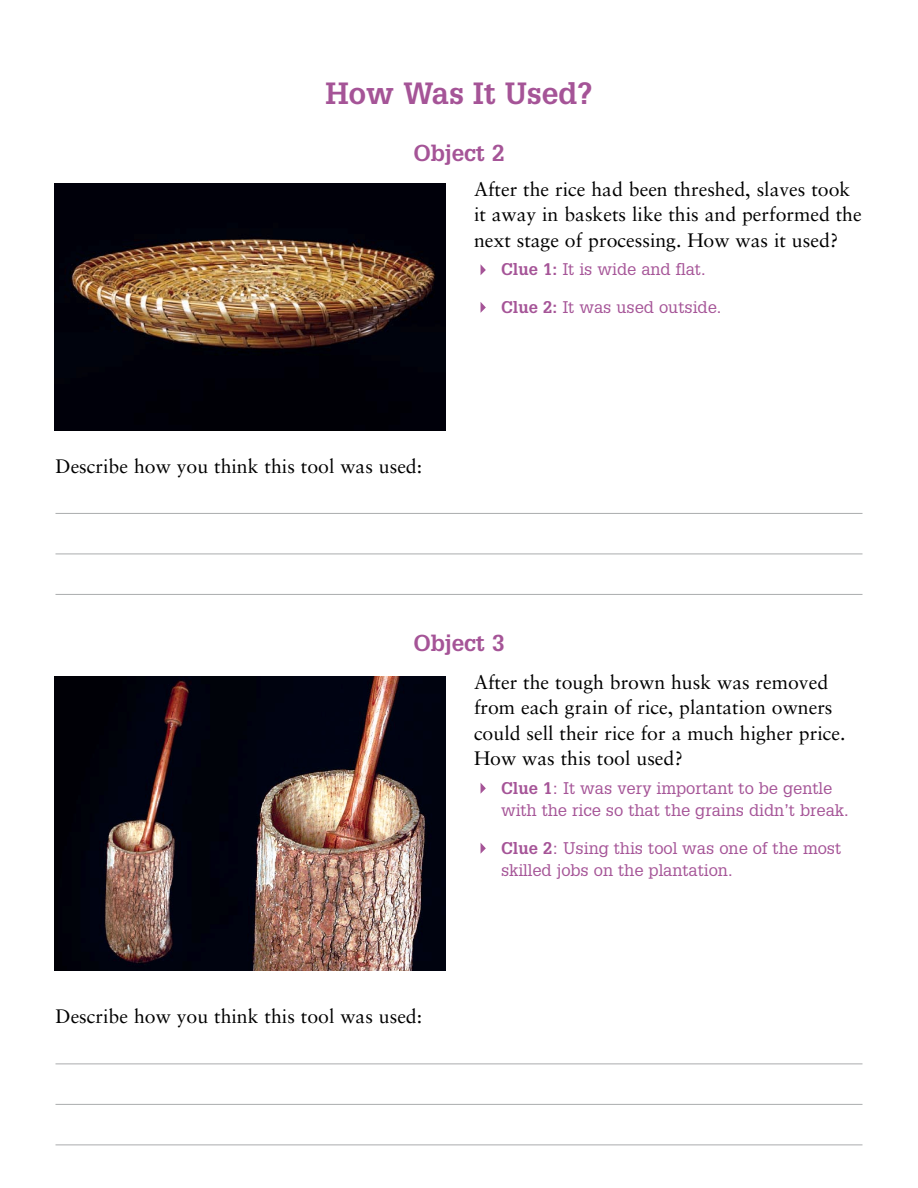
<style>
.page{position:relative;width:918px;height:1188px;background:#fff}
.page>*{position:absolute;margin:0;border:0;box-sizing:border-box;transform-origin:0 0}
.t1{font:700 30px "Glypha";color:#a55497}
.t2{font:700 22.5px "Glypha";color:#a55497}
.t3{font:19.5px/25.5px "Sabon";color:#000}
.t4{font:16.5px/22.5px "Glypha";color:#a55497}
.s1{font-weight:700}
</style>
<div class="page">
<hr style="left:56px;top:513px;width:806px;height:1px;background:#aaacad">
<hr style="left:56px;top:554px;width:806px;height:1px;background:#aaacad">
<hr style="left:56px;top:594px;width:806px;height:1px;background:#aaacad">
<svg style="left:481px;top:302px;width:5px;height:11px"></svg>
<svg style="left:481px;top:265px;width:5px;height:10px"></svg>
<img style="left:54px;top:183px;width:392px;height:247px">
<hr style="left:56px;top:1064px;width:806px;height:1px;background:#aaacad">
<hr style="left:56px;top:1104px;width:806px;height:1px;background:#aaacad">
<hr style="left:56px;top:1145px;width:806px;height:1px;background:#aaacad">
<svg style="left:481px;top:843px;width:5px;height:10px"></svg>
<svg style="left:481px;top:783px;width:5px;height:10px"></svg>
<img style="left:54px;top:676px;width:392px;height:294px">
<h1 class="t1" style="left:326px;top:82px;width:268px">How Was It Used?</h1>
<p class="t2" style="left:413px;top:145px;width:93px">Object 2</p>
<p class="t3" style="left:474px;top:178px;width:389px">After the rice had been threshed, slaves took it away in baskets like this and performed the next stage of processing. How was it used?</p>
<p class="t4" style="left:501px;top:259px;width:206px"><span class="s1">Clue 1:</span> It is wide and flat.</p>
<p class="t4" style="left:501px;top:297px;width:222px"><span class="s1">Clue 2:</span> It was used outside.</p>
<p class="t3" style="left:56px;top:455px;width:368px">Describe how you think this tool was used:</p>
<p class="t2" style="left:413px;top:635px;width:93px">Object 3</p>
<p class="t3" style="left:56px;top:1005px;width:368px">Describe how you think this tool was used:</p>
<p class="t3" style="left:474px;top:671px;width:373px">After the tough brown husk was removed from each grain of rice, plantation owners could sell their rice for a much higher price.<br>How was this tool used?</p>
<p class="t4" style="left:501px;top:778px;width:349px"><span class="s1">Clue 1</span>: It was very important to be gentle with the rice so that the grains didn’t break.</p>
<p class="t4" style="left:501px;top:838px;width:342px"><span class="s1">Clue 2</span>: Using this tool was one of the most skilled jobs on the plantation.</p>
</div>
